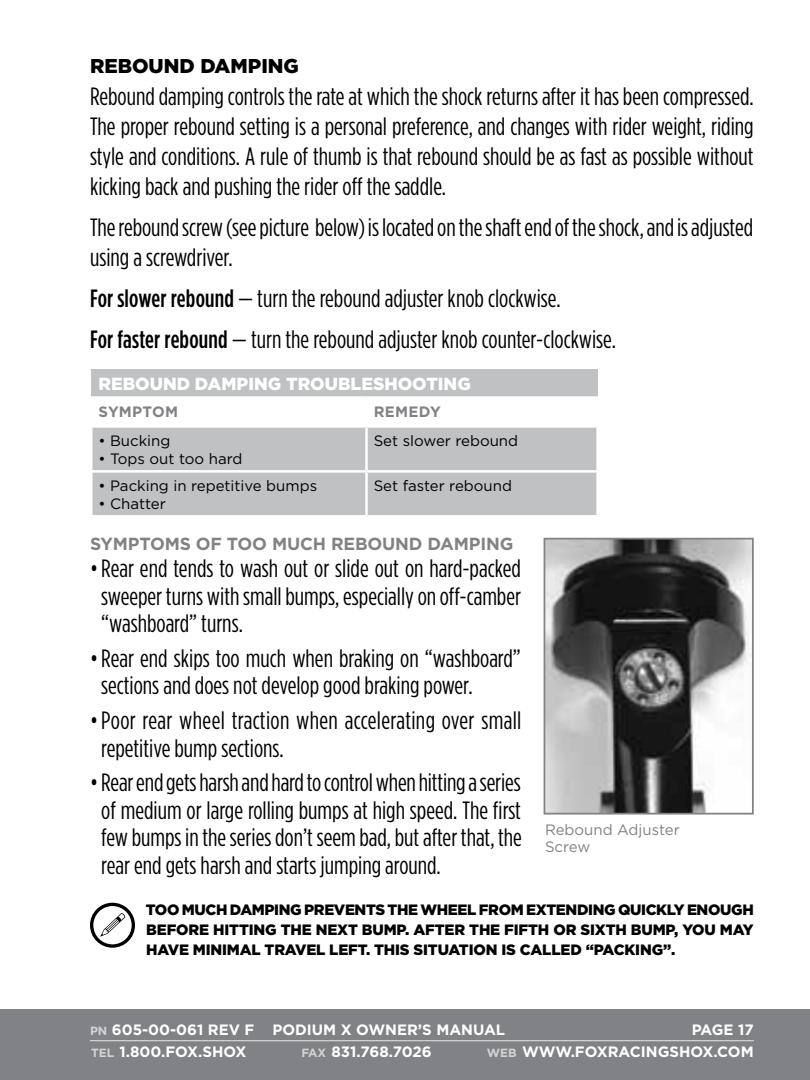
<style>
.page{position:relative;width:810px;height:1080px;background:#fff}
.page>*{position:absolute;margin:0;border:0;box-sizing:border-box;transform-origin:0 0}
.t1{font:25px/27.5px "Gotham Condensed";color:#000}
.t2{font:900 20px "Gotham";color:#000}
.t3{font:700 17.5px "Gotham";letter-spacing:-.01em;color:#808285}
.t4{font:900 17.5px "Gotham";color:#fff}
.t5{font:900 15px/20px "Gotham";letter-spacing:-.01em;color:#000;text-align:justify}
.t6{font:700 15px "Gotham";color:#fff}
.t7{font:15px "Gotham";color:#000}
.t8{font:15px/17.5px "Gotham";color:#808285}
.t9{font:700 15px "Gotham";letter-spacing:.02em;color:#808285}
.t10{font:700 12px "Gotham";color:#d1d3d4}
.s1{font-weight:500}
.s2{font-size:12px;color:#d1d3d4}
.s3{font-size:15px;color:#fff}
</style>
<div class="page">
<div style="left:0;top:1009px;width:810px;height:71px;background:#808285"></div>
<hr style="left:90px;top:1040px;width:664px;height:1px;background:#d1d3d4">
<div style="left:91px;top:369px;width:507px;height:29px;background:#bfc1c3"></div>
<div style="left:92px;top:428px;width:504px;height:87px;background:#bfc1c3"></div>
<hr style="left:90px;top:396px;width:277px;height:3px;background:#fff">
<hr style="left:367px;top:396px;width:232px;height:3px;background:#fff">
<hr style="left:365px;top:428px;width:3px;height:42px;background:#fff">
<hr style="left:90px;top:470px;width:277px;height:3px;background:#fff">
<hr style="left:367px;top:470px;width:232px;height:3px;background:#fff">
<hr style="left:365px;top:473px;width:3px;height:42px;background:#fff">
<svg style="left:90px;top:903px;width:45px;height:45px"></svg>
<img style="left:547px;top:541px;width:204px;height:271px">
<div style="left:544px;top:538px;width:210px;height:277px;border:2px solid #808285"></div>
<p class="t2" style="left:90px;top:54px;width:16px">REBOUND</p>
<p class="t2" style="left:200px;top:54px;width:45px">DAMPING</p>
<p class="t1" style="left:90px;top:81px;width:665px;line-height:30px;text-align:justify">Rebound damping controls the rate at which the shock returns after it has been compressed.<br>The proper rebound setting is a personal preference, and changes with rider weight, riding style and conditions. A rule of thumb is that rebound should be as fast as possible without kicking back and pushing the rider off the saddle.</p>
<p class="t1" style="left:90px;top:212px;width:665px;line-height:30px">The rebound screw (see picture below) is located on the shaft end of the shock, and is adjusted using a screwdriver.</p>
<p class="t1" style="left:90px;top:278px;width:527px;line-height:40.8px"><span class="s1">For slower rebound</span> — turn the rebound adjuster knob clockwise.<br><span class="s1">For faster rebound</span> — turn the rebound adjuster knob counter-clockwise.</p>
<p class="t4" style="left:98px;top:374px;width:374px">REBOUND DAMPING TROUBLESHOOTING</p>
<p class="t9" style="left:98px;top:403px;width:46px">SYMPTO</p>
<p class="t9" style="left:165px;top:403px;width:15px">M</p>
<p class="t9" style="left:374px;top:403px;width:68px">REMEDY</p>
<p class="t7" style="left:98px;top:433px;width:73px">• Bucking</p>
<p class="t7" style="left:98px;top:451px;width:145px">• Tops out too hard</p>
<p class="t7" style="left:374px;top:433px;width:146px">Set slower rebound</p>
<p class="t7" style="left:98px;top:478px;width:220px">• Packing in repetitive bumps</p>
<p class="t7" style="left:98px;top:496px;width:69px">• Chatter</p>
<p class="t7" style="left:374px;top:478px;width:140px">Set faster rebound</p>
<p class="t3" style="left:90px;top:533px;width:51px">SYMPTO</p>
<p class="t3" style="left:165px;top:533px;width:122px">MS OF TOO MUC</p>
<p class="t3" style="left:313px;top:533px;width:57px">H REBOUN</p>
<p class="t3" style="left:409px;top:533px;width:106px">D DAMPING</p>
<p class="t1" style="left:101px;top:554px;width:421px;text-align:justify;text-indent:-11px">•Rear end tends to wash out or slide out on hard-packed sweeper turns with small bumps, especially on off-camber “washboard” turns.</p>
<p class="t1" style="left:101px;top:644px;width:421px;text-indent:-11px">•Rear end skips too much when braking on “washboard” sections and does not develop good braking power.</p>
<p class="t1" style="left:101px;top:706px;width:422px;text-indent:-11px">• Poor rear wheel traction when accelerating over small repetitive bump sections.</p>
<p class="t1" style="left:101px;top:768px;width:422px;text-align:justify;text-indent:-11px">•Rear end gets harsh and hard to control when hitting a series of medium or large rolling bumps at high speed. The first few bumps in the series don’t seem bad, but after that, the rear end gets harsh and starts jumping around.</p>
<p class="t5" style="left:146px;top:900px;width:609px">TOO MUCH DAMPING PREVENTS THE WHEEL FROM EXTENDING QUICKLY ENOUGH BEFORE HITTING THE NEXT BUMP. AFTER THE FIFTH OR SIXTH BUMP, YOU MAY HAVE MINIMAL TRAVEL LEF</p>
<p class="t8" style="left:545px;top:821px;width:136px">Rebound Adjuster<br>Screw</p>
<p class="t5" style="left:358px;top:940px;width:36px">T. THIS</p>
<p class="t5" style="left:414px;top:940px;width:66px">SITUATION</p>
<p class="t5" style="left:501px;top:940px;width:52px">IS CALLED</p>
<p class="t5" style="left:586px;top:940px;width:39px">“PACKING</p>
<p class="t5" style="left:663px;top:940px;width:14px">”.</p>
<p class="t6" style="left:90px;top:1021px;width:372px"><span class="s2">PN</span> 605-00-061 REV F PODIU M X OWN ER’S MANUA</p>
<p class="t6" style="left:496px;top:1021px;width:11px">L</p>
<p class="t6" style="left:692px;top:1021px;width:64px">PAGE 17</p>
<p class="t6" style="left:91px;top:1043px;width:157px"><span class="s2">TEL</span> 1.800.FOX.SHOX</p>
<p class="t6" style="left:301px;top:1043px;width:132px"><span class="s2">FAX</span> 831.768.7026</p>
<p class="t10" style="left:487px;top:1045px;width:53px">WEB<span class="s3">WWW</span></p>
<p class="t6" style="left:571px;top:1043px;width:182px">.FOXRACINGSH OX.COM</p>
</div>
